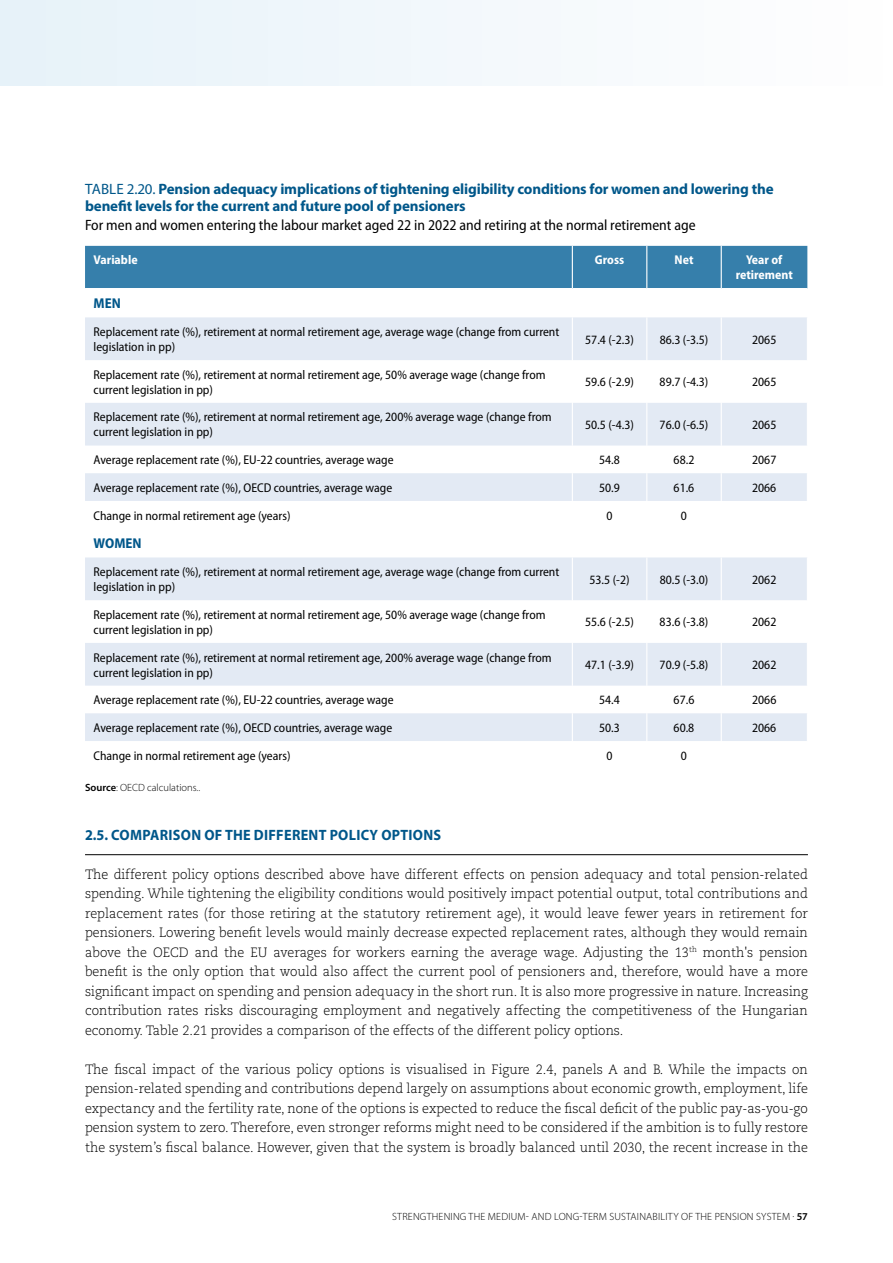
<style>
.page{position:relative;width:893px;height:1263px;background:#fff}
.page>*{position:absolute;margin:0;border:0;box-sizing:border-box;transform-origin:0 0}
.t1{font:700 15px/16.5px "Myriad Pro";letter-spacing:-.01em;color:#00578a}
.t2{font:semi-condensed 15px "Myriad Pro";color:#000}
.t3{font:700 15px "Myriad Pro";letter-spacing:.02em;color:#00578a;scale:.95 1}
.t4{font:700 semi-condensed 14.25px "Myriad Pro";color:#00578a}
.t5{font:300 13.5px/19.5px "Caecilia LT Pro 45";color:#000;text-align:justify;scale:.95 1}
.t6{font:semi-condensed 12.75px/15px "Myriad Pro";color:#000}
.t7{font:700 semi-condensed 12.75px/15px "Myriad Pro";color:#fff;text-align:center}
.t8{font:300 10.5px "Myriad Pro";letter-spacing:.02em;color:#000}
.t9{font:300 10.5px "Myriad Pro";color:#000}
.s1{font-weight:400}
.s2{font-weight:600}
</style>
<div class="page">
<div style="left:85px;top:246px;width:722px;height:42px;background:#367fab"></div>
<svg style="left:85px;top:317px;width:722px;height:424px;fill:#e3eaf4"></svg>
<hr style="left:721px;top:317px;width:1px;height:43px;background:#fff">
<hr style="left:721px;top:360px;width:1px;height:43px;background:#fff">
<hr style="left:721px;top:403px;width:1px;height:42px;background:#fff">
<hr style="left:721px;top:557px;width:1px;height:43px;background:#fff">
<hr style="left:721px;top:643px;width:1px;height:43px;background:#fff">
<hr style="left:646px;top:246px;width:1px;height:42px;background:#fff">
<hr style="left:721px;top:246px;width:1px;height:42px;background:#fff">
<hr style="left:572px;top:246px;width:1px;height:42px;background:#fff">
<hr style="left:572px;top:317px;width:1px;height:43px;background:#fff">
<hr style="left:646px;top:317px;width:1px;height:43px;background:#fff">
<hr style="left:572px;top:360px;width:1px;height:43px;background:#fff">
<hr style="left:646px;top:360px;width:1px;height:43px;background:#fff">
<hr style="left:572px;top:403px;width:1px;height:42px;background:#fff">
<hr style="left:646px;top:403px;width:1px;height:42px;background:#fff">
<hr style="left:572px;top:557px;width:1px;height:43px;background:#fff">
<hr style="left:646px;top:557px;width:1px;height:43px;background:#fff">
<hr style="left:572px;top:643px;width:1px;height:43px;background:#fff">
<hr style="left:646px;top:643px;width:1px;height:43px;background:#fff">
<svg style="left:572px;top:445px;width:1px;height:84px"></svg>
<svg style="left:646px;top:445px;width:1px;height:84px"></svg>
<svg style="left:721px;top:445px;width:1px;height:84px"></svg>
<hr style="left:572px;top:600px;width:1px;height:43px;background:#fff">
<hr style="left:646px;top:600px;width:1px;height:43px;background:#fff">
<hr style="left:721px;top:600px;width:1px;height:43px;background:#fff">
<svg style="left:572px;top:686px;width:1px;height:55px"></svg>
<svg style="left:646px;top:686px;width:1px;height:55px"></svg>
<svg style="left:721px;top:686px;width:1px;height:55px"></svg>
<hr style="left:85px;top:854px;width:723px;height:1px;background:#000">
<div style="left:0;top:0;width:893px;height:85px;background:#f2f8fc"></div>
<p class="t1" style="left:85px;top:180px;width:690px"><span class="s1">TABLE 2.20.</span> Pension adequacy implications of tightening eligibility conditions for women and lowering the benefit levels for the current and future pool of pensioners</p>
<p class="t2" style="left:85px;top:217px;width:612px">For men and women entering the labour market aged 22 in 2022 and retiring at the normal retirement age</p>
<p class="t7" style="left:94px;top:252px;width:46px">Variable</p>
<p class="t7" style="left:595px;top:252px;width:31px">Gross</p>
<p class="t7" style="left:675px;top:252px;width:20px">Net</p>
<p class="t7" style="left:736px;top:252px;width:59px">Year of retirement</p>
<p class="t4" style="left:94px;top:295px;width:29px">MEN</p>
<p class="t6" style="left:94px;top:325px;width:467px">Replacement rate (%), retirement at normal retirement age, average wage (change from current legislation in pp)</p>
<p class="t6" style="left:585px;top:332px;width:50px">57.4 (-2.3)</p>
<p class="t6" style="left:660px;top:332px;width:50px">86.3 (-3.5)</p>
<p class="t6" style="left:752px;top:332px;width:26px">2065</p>
<p class="t6" style="left:94px;top:367px;width:453px">Replacement rate (%), retirement at normal retirement age, 50% average wage (change from current legislation in pp)</p>
<p class="t6" style="left:585px;top:375px;width:50px">59.6 (-2.9)</p>
<p class="t6" style="left:660px;top:375px;width:50px">89.7 (-4.3)</p>
<p class="t6" style="left:752px;top:375px;width:26px">2065</p>
<p class="t6" style="left:94px;top:410px;width:460px">Replacement rate (%), retirement at normal retirement age, 200% average wage (change from current legislation in pp)</p>
<p class="t6" style="left:585px;top:417px;width:50px">50.5 (-4.3)</p>
<p class="t6" style="left:660px;top:417px;width:50px">76.0 (-6.5)</p>
<p class="t6" style="left:752px;top:417px;width:26px">2065</p>
<p class="t6" style="left:94px;top:453px;width:302px">Average replacement rate (%), EU-22 countries, average wage</p>
<p class="t6" style="left:599px;top:453px;width:22px">54.8</p>
<p class="t6" style="left:674px;top:453px;width:22px">68.2</p>
<p class="t6" style="left:752px;top:453px;width:26px">2067</p>
<p class="t6" style="left:93px;top:480px;width:300px">Average replacement rate (%), OECD countries, average wage</p>
<p class="t6" style="left:599px;top:480px;width:22px">50.9</p>
<p class="t6" style="left:674px;top:480px;width:22px">61.6</p>
<p class="t6" style="left:752px;top:480px;width:26px">2066</p>
<p class="t6" style="left:93px;top:508px;width:199px">Change in normal retirement age (years)</p>
<p class="t6" style="left:606px;top:508px;width:8px">0</p>
<p class="t6" style="left:681px;top:508px;width:8px">0</p>
<p class="t4" style="left:94px;top:536px;width:50px">WOMEN</p>
<p class="t6" style="left:94px;top:565px;width:467px">Replacement rate (%), retirement at normal retirement age, average wage (change from current legislation in pp)</p>
<p class="t6" style="left:589px;top:572px;width:42px">53.5 (-2)</p>
<p class="t6" style="left:660px;top:572px;width:50px">80.5 (-3.0)</p>
<p class="t6" style="left:752px;top:572px;width:26px">2062</p>
<p class="t6" style="left:94px;top:607px;width:453px">Replacement rate (%), retirement at normal retirement age, 50% average wage (change from current legislation in pp)</p>
<p class="t6" style="left:585px;top:615px;width:50px">55.6 (-2.5)</p>
<p class="t6" style="left:660px;top:615px;width:50px">83.6 (-3.8)</p>
<p class="t6" style="left:752px;top:615px;width:26px">2062</p>
<p class="t6" style="left:94px;top:650px;width:460px">Replacement rate (%), retirement at normal retirement age, 200% average wage (change from current legislation in pp)</p>
<p class="t6" style="left:585px;top:657px;width:50px">47.1 (-3.9)</p>
<p class="t6" style="left:660px;top:657px;width:50px">70.9 (-5.8)</p>
<p class="t6" style="left:752px;top:657px;width:26px">2062</p>
<p class="t6" style="left:94px;top:693px;width:302px">Average replacement rate (%), EU-22 countries, average wage</p>
<p class="t6" style="left:599px;top:693px;width:22px">54.4</p>
<p class="t6" style="left:674px;top:693px;width:22px">67.6</p>
<p class="t6" style="left:752px;top:693px;width:26px">2066</p>
<p class="t6" style="left:93px;top:720px;width:300px">Average replacement rate (%), OECD countries, average wage</p>
<p class="t6" style="left:599px;top:720px;width:22px">50.3</p>
<p class="t6" style="left:674px;top:720px;width:22px">60.8</p>
<p class="t6" style="left:752px;top:720px;width:26px">2066</p>
<p class="t6" style="left:93px;top:749px;width:199px">Change in normal retirement age (years)</p>
<p class="t6" style="left:606px;top:749px;width:8px">0</p>
<p class="t6" style="left:681px;top:749px;width:8px">0</p>
<p class="t9" style="left:85px;top:781px;width:117px"><span class="s2">Source</span>: OECD calculations..</p>
<p class="t3" style="left:85px;top:825px;width:376px">2.5. COMPARISON OF THE DIFFERENT POLICY OPTIONS</p>
<p class="t5" style="left:85px;top:864px;width:762px">The different policy options described above have different effects on pension adequacy and total pension-related spending. While tightening the eligibility conditions would positively impact potential output, total contributions and replacement rates (for those retiring at the statutory retirement age), it would leave fewer years in retirement for pensioners. Lowering benefit levels would mainly decrease expected replacement rates, although they would remain above the OECD and the EU averages for workers earning the average wage. Adjusting the 13<sup>th</sup> month's pension benefit is the only option that would also affect the current pool of pensioners and, therefore, would have a more significant impact on spending and pension adequacy in the short run. It is also more progressive in nature. Increasing contribution rates risks discouraging employment and negatively affecting the competitiveness of the Hungarian economy. Table 2.21 provides a comparison of the effects of the different policy options.</p>
<p class="t5" style="left:85px;top:1059px;width:762px">The fiscal impact of the various policy options is visualised in Figure 2.4, panels A and B. While the impacts on pension-related spending and contributions depend largely on assumptions about economic growth, employment, life expectancy and the fertility rate, none of the options is expected to reduce the fiscal deficit of the public pay-as-you-go pension system to zero. Therefore, even stronger reforms might need to be considered if the ambition is to fully restore the system’s fiscal balance. However, given that the system is broadly balanced until 2030, the recent increase in the</p>
<p class="t8" style="left:392px;top:1210px;width:417px">STRENGTHENING THE MEDIUM- AND LONG-TERM SUSTAINABILITY OF THE PENSION SYSTEM . <span class="s2">57</span></p>
</div>
